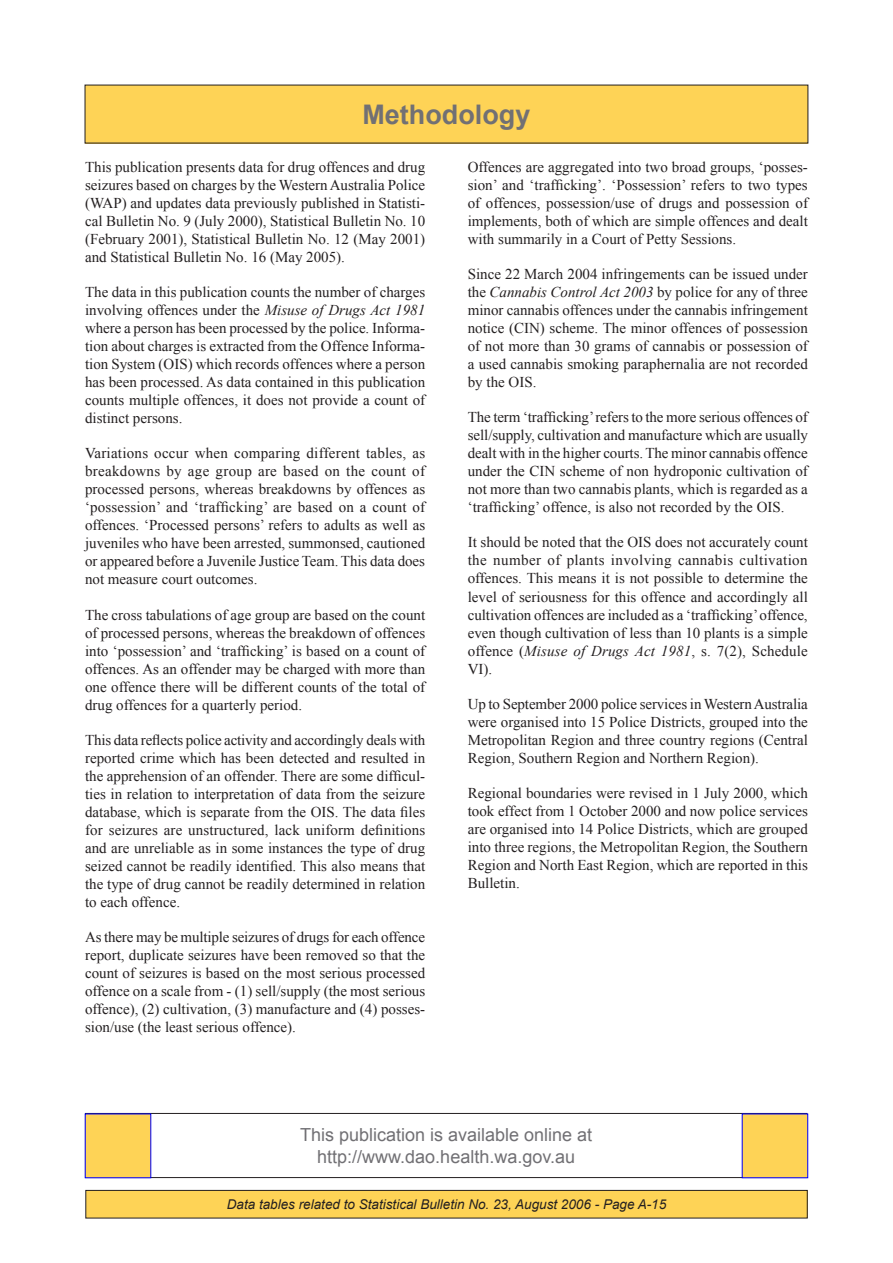
<style>
.page{position:relative;width:893px;height:1263px;background:#fff}
.page>*{position:absolute;margin:0;border:0;box-sizing:border-box;transform-origin:0 0}
.t1{font:700 27px "Arial";color:#717074}
.t2{font:18px/21.6px "Arial";color:#717074;text-align:center}
.t3{font:15px/18px "Times New Roman";color:#231f20;text-align:justify}
.t4{font:italic 13.5px "Arial";color:#231f20}
.s1{font-style:italic}
</style>
<div class="page">
<div style="left:86px;top:1190px;width:721px;height:28px;background:#fed356"></div>
<div style="left:85px;top:1190px;width:723px;height:28px;border:1px solid #231f20"></div>
<div style="left:85px;top:85px;width:723px;height:58px;background:#fed356"></div>
<div style="left:85px;top:1113px;width:722px;height:65px;border:1px solid #231f20"></div>
<div style="left:85px;top:1114px;width:66px;height:64px;background:#fed356"></div>
<div style="left:742px;top:1114px;width:66px;height:64px;background:#fed356"></div>
<h1 class="t1" style="left:362px;top:97px;width:169px">Methodology</h1>
<p class="t3" style="left:85px;top:158px;width:342px">This publication presents data for drug offences and drug seizures based on charges by the Western Australia Police (WAP) and updates data previously published in Statisti&shy;cal Bulletin No. 9 (July 2000), Statistical Bulletin No. 10 (February 2001), Statistical Bulletin No. 12 (May 2001) and Statistical Bulletin No. 16 (May 2005).</p>
<p class="t3" style="left:85px;top:283px;width:342px">The data in this publication counts the number of charges involving offences under the <span class="s1">Misuse of Drugs Act 1981 </span>where a person has been processed by the police. Informa&shy;tion about charges is extracted from the Offence Informa&shy;tion System (OIS) which records offences where a person has been processed. As data contained in this publication counts multiple offences, it does not provide a count of distinct persons.</p>
<p class="t3" style="left:85px;top:444px;width:342px">Variations occur when comparing different tables, as breakdowns by age group are based on the count of processed persons, whereas breakdowns by offences as ‘possession’ and ‘trafficking’ are based on a count of offences. ‘Processed persons’ refers to adults as well as juveniles who have been arrested, summonsed, cautioned or appeared before a Juvenile Justice Team. This data does not measure court outcomes.</p>
<p class="t3" style="left:85px;top:605px;width:342px">The cross tabulations of age group are based on the count of processed persons, whereas the breakdown of offences into ‘possession’ and ‘trafficking’ is based on a count of offences. As an offender may be charged with more than one offence there will be different counts of the total of drug offences for a quarterly period.</p>
<p class="t3" style="left:85px;top:730px;width:342px">This data reflects police activity and accordingly deals with reported crime which has been detected and resulted in the apprehension of an offender. There are some difficul&shy;ties in relation to interpretation of data from the seizure database, which is separate from the OIS. The data files for seizures are unstructured, lack uniform definitions and are unreliable as in some instances the type of drug seized cannot be readily identified. This also means that the type of drug cannot be readily determined in relation to each offence.</p>
<p class="t3" style="left:85px;top:927px;width:342px">As there may be multiple seizures of drugs for each offence report, duplicate seizures have been removed so that the count of seizures is based on the most serious processed offence on a scale from - (1) sell/supply (the most serious offence), (2) cultivation, (3) manufacture and (4) posses&shy;sion/use (the least serious offence).</p>
<p class="t3" style="left:468px;top:158px;width:342px">Offences are aggregated into two broad groups, ‘posses&shy;sion’ and ‘trafficking’. ‘Possession’ refers to two types of offences, possession/use of drugs and possession of implements, both of which are simple offences and dealt with summarily in a Court of Petty Sessions.</p>
<p class="t3" style="left:468px;top:265px;width:342px">Since 22 March 2004 infringements can be issued under the <span class="s1">Cannabis Control Act 2003</span> by police for any of three minor cannabis offences under the cannabis infringement notice (CIN) scheme. The minor offences of possession of not more than 30 grams of cannabis or possession of a used cannabis smoking paraphernalia are not recorded by the OIS.</p>
<p class="t3" style="left:468px;top:408px;width:342px">The term ‘trafficking’ refers to the more serious offences of sell/supply, cultivation and manufacture which are usually dealt with in the higher courts. The minor cannabis offence under the CIN scheme of non hydroponic cultivation of not more than two cannabis plants, which is regarded as a ‘trafficking’ offence, is also not recorded by the OIS.</p>
<p class="t3" style="left:468px;top:533px;width:342px">It should be noted that the OIS does not accurately count the number of plants involving cannabis cultivation offences. This means it is not possible to determine the level of seriousness for this offence and accordingly all cultivation offences are included as a ‘trafficking’ offence, even though cultivation of less than 10 plants is a simple offence (<span class="s1">Misuse of Drugs Act 1981</span>, s. 7(2), Schedule VI).</p>
<p class="t3" style="left:468px;top:694px;width:342px">Up to September 2000 police services in Western Australia were organised into 15 Police Districts, grouped into the Metropolitan Region and three country regions (Central Region, Southern Region and Northern Region).</p>
<p class="t3" style="left:468px;top:783px;width:342px">Regional boundaries were revised in 1 July 2000, which took effect from 1 October 2000 and now police services are organised into 14 Police Districts, which are grouped into three regions, the Metropolitan Region, the Southern Region and North East Region, which are reported in this Bulletin.</p>
<p class="t2" style="left:300px;top:1124px;width:294px">This publication is available online at http://www.dao.health.wa.gov.au</p>
<p class="t4" style="left:227px;top:1196px;width:433px">Data tables related to Statistical Bulletin No. 23, August 2006 - Page A-15</p>
</div>
